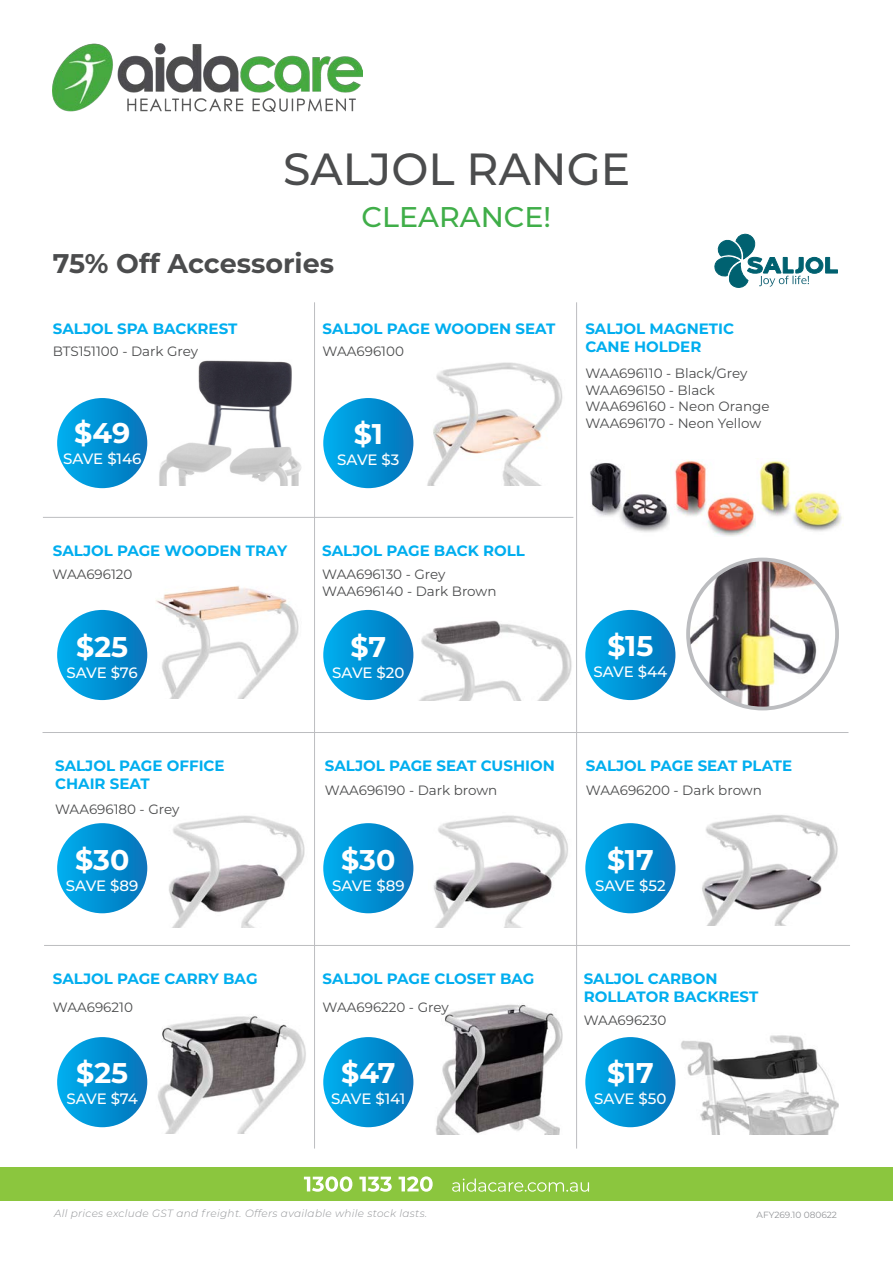
<style>
.page{position:relative;width:893px;height:1263px;background:#fff}
.page>*{position:absolute;margin:0;border:0;box-sizing:border-box;transform-origin:0 0}
.t1{font:500 45px "Montserrat";color:#4b4c4d}
.Price_1{font:700 28.5px "Montserrat";color:#fff}
.t2{font:500 28.5px "Montserrat";color:#40ae49}
.Paragraph_Style_3{font:700 28.5px "Montserrat";color:#fff}
.Paragraph_Style_6{font:700 27px "Montserrat";color:#4b4c4d}
.bluetext{font:700 15px/18px "Montserrat";color:#00aeef}
.Price2{font:500 15px "Montserrat";letter-spacing:-.015em;color:#fff}
.underbluetext{font:13.5px "Montserrat";color:#4b4c4d}
.t3{font:italic 300 10.5px "Montserrat";letter-spacing:.03em;color:#939598}
.t4{font:9px "Montserrat";color:#939598}
</style>
<div class="page">
<img style="left:158px;top:1016px;width:148px;height:117px">
<img style="left:435px;top:1004px;width:128px;height:130px">
<img style="left:672px;top:1035px;width:167px;height:99px">
<div style="left:0;top:1167px;width:893px;height:33px;background:#8bc63e"></div>
<svg style="left:452px;top:1178px;width:137px;height:14px"></svg>
<svg style="left:304px;top:1176px;width:129px;height:16px"></svg>
<img style="left:169px;top:815px;width:136px;height:112px">
<hr style="left:44px;top:945px;width:806px;height:1px;background:#bcbdc0">
<hr style="left:43px;top:732px;width:805px;height:1px;background:#bcbdc0">
<hr style="left:43px;top:517px;width:530px;height:1px;background:#bcbdc0">
<hr style="left:314px;top:302px;width:1px;height:846px;background:#bcbdc0">
<hr style="left:576px;top:302px;width:1px;height:846px;background:#bcbdc0">
<img style="left:159px;top:360px;width:143px;height:125px">
<img style="left:156px;top:586px;width:143px;height:112px">
<img style="left:427px;top:362px;width:136px;height:123px">
<img style="left:433px;top:815px;width:135px;height:112px">
<img style="left:420px;top:620px;width:152px;height:80px">
<img style="left:702px;top:815px;width:136px;height:111px">
<img style="left:590px;top:463px;width:80px;height:69px">
<img style="left:759px;top:461px;width:84px;height:71px">
<img style="left:675px;top:460px;width:81px;height:76px">
<img style="left:688px;top:559px;width:149px;height:149px;border-radius:74px">
<div style="left:686px;top:558px;width:153px;height:152px;border:4px solid #bcbdc0;border-radius:50%"></div>
<div style="left:57px;top:398px;width:90px;height:90px;background:linear-gradient(to right,#00b0ef,#0674bb);border-radius:45px"></div>
<div style="left:323px;top:398px;width:90px;height:90px;background:linear-gradient(to right,#02b1f0,#0574bb);border-radius:45px"></div>
<div style="left:57px;top:610px;width:90px;height:90px;background:linear-gradient(to right,#00b0ef,#0774bb);border-radius:45px"></div>
<div style="left:323px;top:610px;width:90px;height:90px;background:linear-gradient(to right,#01b1f0,#0574bb);border-radius:45px"></div>
<div style="left:585px;top:610px;width:90px;height:90px;background:linear-gradient(to right,#02b1f0,#0574bb);border-radius:45px"></div>
<div style="left:57px;top:823px;width:90px;height:90px;background:linear-gradient(to right,#00b0ef,#0674bb);border-radius:45px"></div>
<div style="left:323px;top:823px;width:90px;height:90px;background:linear-gradient(to right,#02b1f0,#0574bb);border-radius:45px"></div>
<div style="left:585px;top:823px;width:90px;height:90px;background:linear-gradient(to right,#03b1f0,#0573ba);border-radius:45px"></div>
<div style="left:585px;top:1037px;width:90px;height:90px;background:linear-gradient(to right,#02b1f0,#0573ba);border-radius:45px"></div>
<div style="left:323px;top:1037px;width:90px;height:90px;background:linear-gradient(to right,#02b1f0,#0574bb);border-radius:45px"></div>
<div style="left:57px;top:1037px;width:90px;height:90px;background:linear-gradient(to right,#00b0ef,#0674bb);border-radius:45px"></div>
<svg style="left:714px;top:234px;width:124px;height:54px"></svg>
<img style="left:53px;top:44px;width:309px;height:68px">
<p class="t1" style="left:283px;top:138px;width:349px">SALJOL RANGE</p>
<p class="t2" style="left:362px;top:197px;width:191px">CLEARANCE!</p>
<p class="Paragraph_Style_6" style="left:53px;top:244px;width:283px">75% Off Accessories</p>
<p class="bluetext" style="left:53px;top:318px;width:186px">SALJOL SPA BACKREST</p>
<p class="underbluetext" style="left:53px;top:342px;width:147px">BTS151100 - Dark Grey</p>
<p class="Paragraph_Style_3" style="left:74px;top:413px;width:58px">$49</p>
<p class="Price2" style="left:63px;top:449px;width:80px">SAVE $146</p>
<p class="bluetext" style="left:323px;top:318px;width:234px">SALJOL PAGE WOODEN SEAT</p>
<p class="underbluetext" style="left:323px;top:342px;width:83px">WAA696100</p>
<p class="Price_1" style="left:354px;top:413px;width:31px">$1</p>
<p class="Price2" style="left:337px;top:449px;width:64px">SAVE $3</p>
<p class="bluetext" style="left:585px;top:318px;width:150px">SALJOL MAGNETIC<br>CANE HOLDER</p>
<p class="underbluetext" style="left:585px;top:364px;width:164px">WAA696110 - Black/Grey</p>
<p class="underbluetext" style="left:585px;top:381px;width:131px">WAA696150 - Black</p>
<p class="underbluetext" style="left:585px;top:397px;width:186px">WAA696160 - Neon Orange</p>
<p class="underbluetext" style="left:585px;top:414px;width:177px">WAA696170 - Neon Yellow</p>
<p class="bluetext" style="left:53px;top:541px;width:236px">SALJOL PAGE WOODEN TRAY</p>
<p class="underbluetext" style="left:52px;top:565px;width:81px">WAA696120</p>
<p class="Price_1" style="left:76px;top:626px;width:53px">$25</p>
<p class="Price2" style="left:67px;top:662px;width:73px">SAVE $76</p>
<p class="bluetext" style="left:322px;top:541px;width:204px">SALJOL PAGE BACK ROLL</p>
<p class="underbluetext" style="left:322px;top:565px;width:125px">WAA696130 - Grey</p>
<p class="underbluetext" style="left:322px;top:582px;width:176px">WAA696140 - Dark Brown</p>
<p class="Price_1" style="left:351px;top:626px;width:37px">$7</p>
<p class="Price2" style="left:332px;top:662px;width:74px">SAVE $20</p>
<p class="Price_1" style="left:607px;top:625px;width:48px">$15</p>
<p class="Price2" style="left:593px;top:661px;width:75px">SAVE $44</p>
<p class="bluetext" style="left:55px;top:756px;width:171px">SALJOL PAGE OFFICE<br>CHAIR SEAT</p>
<p class="underbluetext" style="left:55px;top:800px;width:126px">WAA696180 - Grey</p>
<p class="Price_1" style="left:75px;top:839px;width:56px">$30</p>
<p class="Price2" style="left:66px;top:875px;width:74px">SAVE $89</p>
<p class="bluetext" style="left:53px;top:969px;width:206px">SALJOL PAGE CARRY BAG</p>
<p class="underbluetext" style="left:53px;top:998px;width:82px">WAA696210</p>
<p class="Price_1" style="left:76px;top:1052px;width:53px">$25</p>
<p class="Price2" style="left:66px;top:1088px;width:73px">SAVE $74</p>
<p class="bluetext" style="left:325px;top:756px;width:231px">SALJOL PAGE SEAT CUSHION</p>
<p class="underbluetext" style="left:325px;top:781px;width:174px">WAA696190 - Dark brown</p>
<p class="Price_1" style="left:341px;top:839px;width:56px">$30</p>
<p class="Price2" style="left:332px;top:875px;width:74px">SAVE $89</p>
<p class="bluetext" style="left:586px;top:756px;width:208px">SALJOL PAGE SEAT PLATE</p>
<p class="underbluetext" style="left:586px;top:781px;width:178px">WAA696200 - Dark brown</p>
<p class="Price_1" style="left:607px;top:839px;width:48px">$17</p>
<p class="Price2" style="left:595px;top:875px;width:72px">SAVE $52</p>
<p class="bluetext" style="left:323px;top:969px;width:213px">SALJOL PAGE CLOSET BAG</p>
<p class="underbluetext" style="left:323px;top:998px;width:128px">WAA696220 - Grey</p>
<p class="Price_1" style="left:341px;top:1052px;width:56px">$47</p>
<p class="Price2" style="left:331px;top:1088px;width:76px">SAVE $141</p>
<p class="bluetext" style="left:584px;top:969px;width:176px">SALJOL CARBON<br>ROLLATOR BACKREST</p>
<p class="underbluetext" style="left:584px;top:1010px;width:84px">WAA696230</p>
<p class="Price_1" style="left:607px;top:1052px;width:48px">$17</p>
<p class="Price2" style="left:594px;top:1088px;width:74px">SAVE $50</p>
<p class="t3" style="left:54px;top:1206px;width:375px">All prices exclude GST and freight. Offers available while stock lasts.</p>
<p class="t4" style="left:757px;top:1209px;width:82px">AFY269.10 080622</p>
</div>
